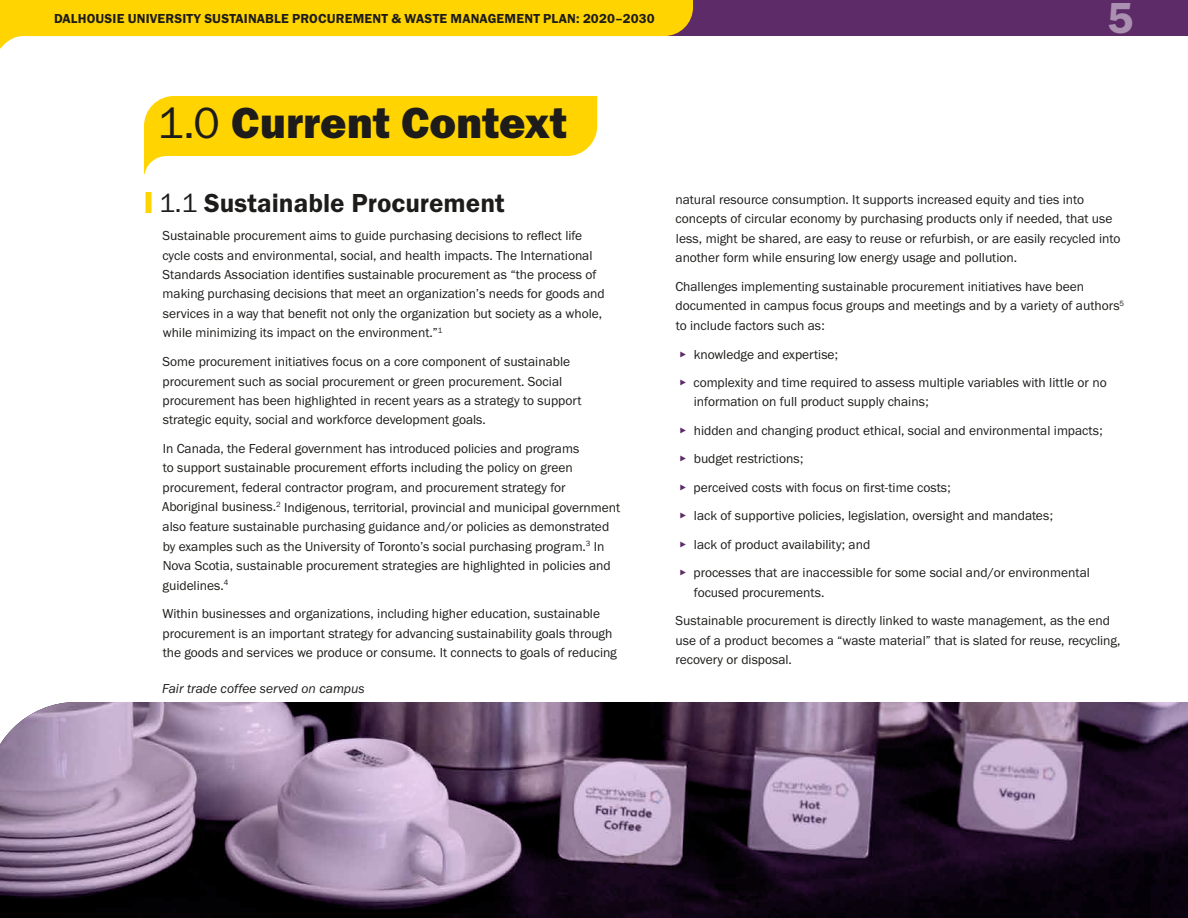
<style>
.page{position:relative;width:1188px;height:918px;background:#fff}
.page>*{position:absolute;margin:0;border:0;box-sizing:border-box;transform-origin:0 0}
.t1{font:45px "Franklin Gothic URW Hea";color:#1d1c1a}
.t2{font:45px "Franklin Gothic URW Dem";color:#ab90b1}
.t3{font:27px "Franklin Gothic URW Dem";color:#1d1c1a}
.t4{font:13.5px/19.5px "Franklin Gothic URW Boo";color:#1d1c1a}
.t5{font:13.5px "Franklin Gothic URW Dem";letter-spacing:.015em;color:#1d1c1a}
.t6{font:13.5px "Franklin Gothic URW Boo Ita";color:#1d1c1a}
.s1{font-family:"Franklin Gothic URW Boo"}
.s2{font-family:"Franklin Gothic URW Dem";color:#5c2b68}
</style>
<div class="page">
<div style="left:0;top:0;width:1188px;height:36px;background:#5c2b68"></div>
<svg style="left:0;top:0;width:693px;height:49px;fill:#ffd400"></svg>
<svg style="left:144px;top:96px;width:453px;height:105px"></svg>
<hr style="left:166px;top:156px;width:1px;height:45px;background:#fff">
<hr style="left:449px;top:156px;width:1px;height:45px;background:#fff">
<div style="left:146px;top:192px;width:6px;height:21px;background:#ffd400"></div>
<svg style="left:0;top:702px;width:1188px;height:216px;background:#64526a"></svg>
<p class="t5" style="left:54px;top:10px;width:602px">DALHOUSIE UNIVERSITY SUSTAINABLE PROCUREMENT &amp; WASTE MANAGEMENT PLAN: 2020–2030</p>
<h1 class="t2" style="left:1107px;top:-10px;width:28px">5</h1>
<h1 class="t1" style="left:157px;top:94px;width:411px"><span class="s1">1.0</span> Current Context</h1>
<h2 class="t3" style="left:159px;top:186px;width:347px"><span class="s1">1.1</span> Sustainable Procurement</h2>
<p class="t4" style="left:162px;top:226px;width:444px">Sustainable procurement aims to guide purchasing decisions to reflect life cycle costs and environmental, social, and health impacts. The International Standards Association identifies sustainable procurement as “the process of making purchasing decisions that meet an organization’s needs for goods and services in a way that benefit not only the organization but society as a whole, while minimizing its impact on the environment.”<sup>1</sup></p>
<p class="t4" style="left:163px;top:352px;width:420px">Some procurement initiatives focus on a core component of sustainable procurement such as social procurement or green procurement. Social procurement has been highlighted in recent years as a strategy to support strategic equity, social and workforce development goals.</p>
<p class="t4" style="left:162px;top:438px;width:460px">In Canada, the Federal government has introduced policies and programs<br>to support sustainable procurement efforts including the policy on green procurement, federal contractor program, and procurement strategy for Aboriginal business.<sup>2</sup> Indigenous, territorial, provincial and municipal government also feature sustainable purchasing guidance and/or policies as demonstrated by examples such as the University of Toronto’s social purchasing program.<sup>3</sup> In Nova Scotia, sustainable procurement strategies are highlighted in policies and guidelines.<sup>4</sup></p>
<p class="t4" style="left:163px;top:604px;width:456px">Within businesses and organizations, including higher education, sustainable procurement is an important strategy for advancing sustainability goals through the goods and services we produce or consume. It connects to goals of reducing</p>
<p class="t6" style="left:162px;top:680px;width:204px">Fair trade coffee served on campus</p>
<p class="t4" style="left:675px;top:190px;width:447px">natural resource consumption. It supports increased equity and ties into concepts of circular economy by purchasing products only if needed, that use less, might be shared, are easy to reuse or refurbish, or are easily recycled into another form while ensuring low energy usage and pollution.</p>
<p class="t4" style="left:675px;top:276px;width:450px">Challenges implementing sustainable procurement initiatives have been documented in campus focus groups and meetings and by a variety of authors<sup>5 </sup>to include factors such as:</p>
<p class="t4" style="left:680px;top:340px;width:429px;line-height:28.5px"><span class="s2">▸</span> knowledge and expertise;<br><span class="s2">▸</span> complexity and time required to assess multiple variables with little or no</p>
<p class="t4" style="left:680px;top:388px;width:425px;line-height:28.5px;text-indent:14px">information on full product supply chains;<br><span class="s2">▸</span> hidden and changing product ethical, social and environmental impacts; <span class="s2">▸</span> budget restrictions;<br><span class="s2">▸</span> perceived costs with focus on first-time costs;<br><span class="s2">▸</span> lack of supportive policies, legislation, oversight and mandates;<br><span class="s2">▸</span> lack of product availability; and<br><span class="s2">▸</span> processes that are inaccessible for some social and/or environmental</p>
<p class="t4" style="left:676px;top:578px;width:436px;line-height:28.5px;text-indent:18px">focused procurements.<br>Sustainable procurement is directly linked to waste management, as the end</p>
<p class="t4" style="left:676px;top:630px;width:447px">use of a product becomes a “waste material” that is slated for reuse, recycling, recovery or disposal.</p>
</div>
